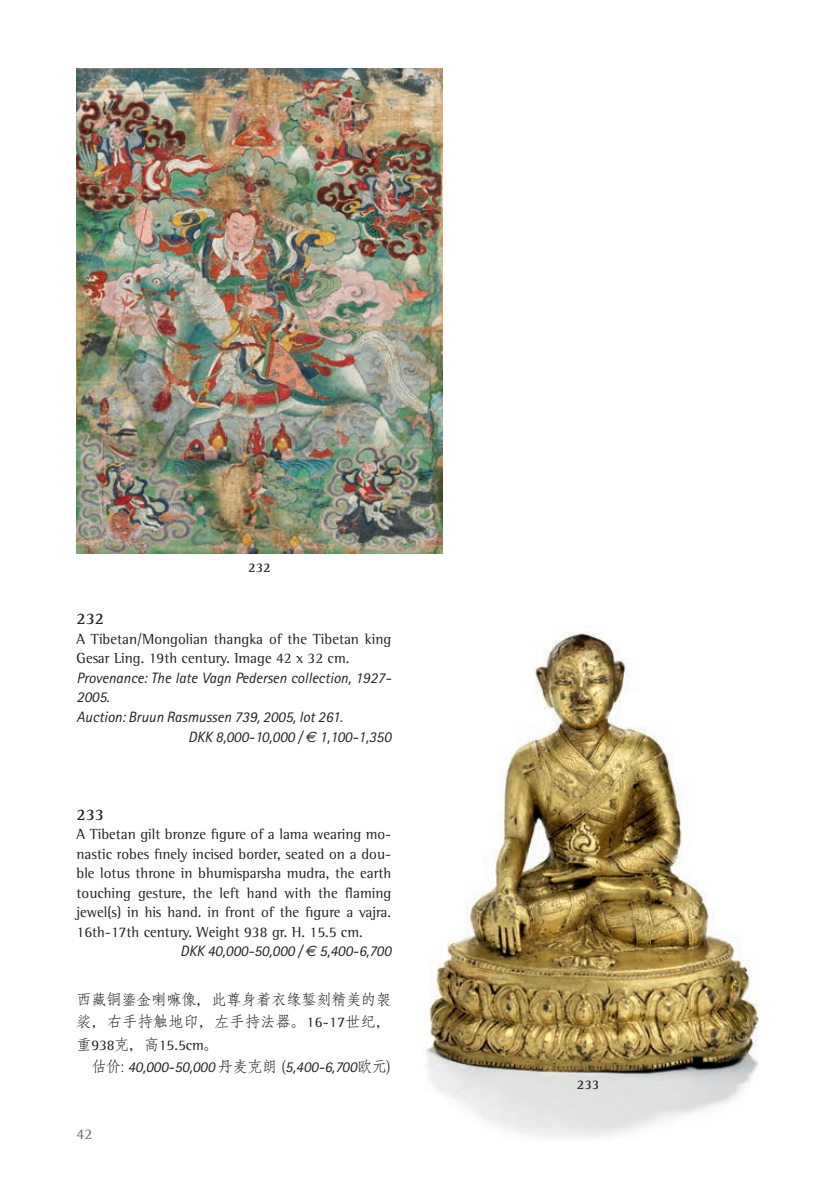
<style>
.page{position:relative;width:825px;height:1191px;background:#fff}
.page>*{position:absolute;margin:0;border:0;box-sizing:border-box;transform-origin:0 0}
.t1{font:700 16.5px "Rotis Semi Serif";color:#231f20}
.t2{font:15px/19.5px "Rotis Semi Serif";color:#231f20}
.t3{font:italic 15px "Rotis Sans Serif";color:#231f20}
.t4{font:15px/22.5px "Adobe Fangsong Std";color:#231f20}
.t5{font:15px "Rotis Semi Serif";color:#69696c}
.t6{font:700 13.5px "Rotis Semi Serif";color:#231f20}
.s1{font-family:"Euro Sans"}
.s2{font-family:"Rotis Semi Serif"}
.s3{font-family:"Adobe Fangsong Std"}
.s4{font-family:"Adobe Fangsong Std";font-style:normal}
</style>
<div class="page">
<img style="left:426px;top:632px;width:333px;height:506px">
<img style="left:77px;top:68px;width:365px;height:485px">
<p class="t6" style="left:248px;top:559px;width:24px">232</p>
<p class="t1" style="left:77px;top:609px;width:29px">232</p>
<p class="t2" style="left:77px;top:629px;width:316px">A Tibetan/Mongolian thangka of the Tibetan king<br>Gesar Ling. 19th century. Image 42 x 32 cm.</p>
<p class="t3" style="left:77px;top:669px;width:316px">Provenance: The late Vagn Pedersen collection, 1927-</p>
<p class="t3" style="left:77px;top:688px;width:35px">2005.</p>
<p class="t3" style="left:77px;top:708px;width:268px">Auction: Bruun Rasmussen 739, 2005, lot 261.</p>
<p class="t3" style="left:188px;top:727px;width:204px">DKK 8,000-10,000 / <span class="s1">€</span> 1,100-1,350</p>
<p class="t1" style="left:77px;top:804px;width:29px">233</p>
<p class="t2" style="left:77px;top:824px;width:316px;text-align:justify">A Tibetan gilt bronze figure of a lama wearing mo&shy;nastic robes finely incised border, seated on a dou&shy;ble lotus throne in bhumisparsha mudra, the earth touching gesture, the left hand with the flaming jewel(s) in his hand. in front of the figure a vajra.<br>16th-17th century. Weight 938 gr. H. 15.5 cm.</p>
<p class="t3" style="left:180px;top:942px;width:213px">DKK 40,000-50,000 / <span class="s1">€</span> 5,400-6,700</p>
<p class="t4" style="left:77px;top:988px;width:316px">西藏铜鎏金喇嘛像，此尊身着衣缘錾刻精美的袈裟，右手持触地印，左手持法器。<span class="s2">16-17</span>世纪，</p>
<p class="t2" style="left:77px;top:1034px;width:144px"><span class="s3">重</span>938<span class="s3">克，高</span>15.5cm<span class="s3">。</span></p>
<p class="t3" style="left:91px;top:1058px;width:301px"><span class="s4">估价:</span> 40,000-50,000 <span class="s4">丹麦克朗 (</span>5,400-6,700<span class="s4">欧元)</span></p>
<p class="t5" style="left:77px;top:1124px;width:17px">42</p>
<p class="t6" style="left:577px;top:1076px;width:24px">233</p>
</div>
